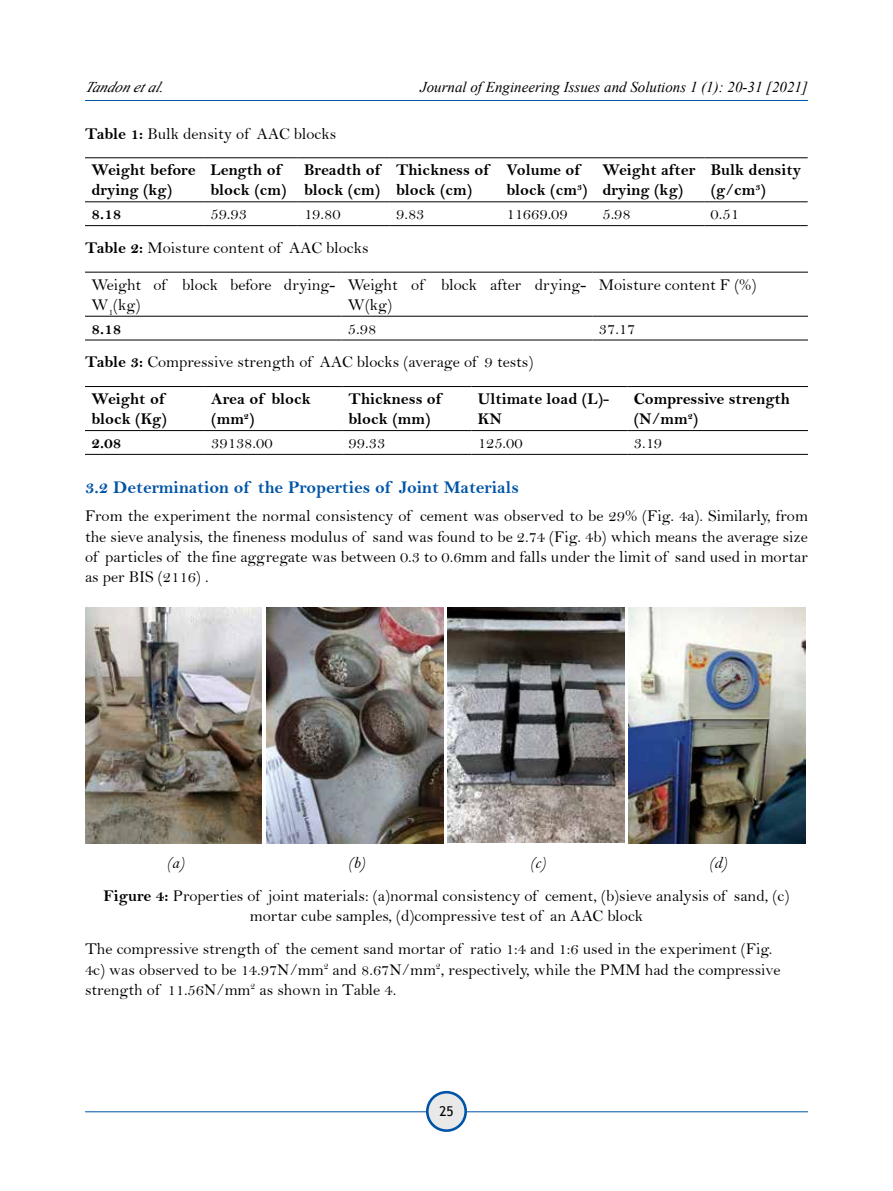
<style>
.page{position:relative;width:893px;height:1191px;background:#fff}
.page>*{position:absolute;margin:0;border:0;box-sizing:border-box;transform-origin:0 0}
.t1{font:18px "Bell MT Bold";color:#0054a6}
.t2{font:16.5px/20.2px "Bell";color:#000}
.t3{font:16.5px/20.2px "Bell MT Bold";color:#000}
.t4{font:16.5px "Bell MT Italic";color:#000}
.t5{font:italic 15px "Times New Roman";color:#000}
.t6{font:13.5px "Trebuchet MS";color:#000}
.s1{font-family:"Bell MT Bold"}
</style>
<div class="page">
<hr style="left:85px;top:1111px;width:723px;height:1px;background:#0054a6">
<hr style="left:85px;top:100px;width:723px;height:1px;background:#0054a6">
<div style="left:427px;top:1092px;width:39px;height:38px;background:#e9e9ea;border-radius:50%"></div>
<div style="left:426px;top:1091px;width:41px;height:41px;border:3px solid #0054a6;border-radius:50%"></div>
<hr style="left:85px;top:157px;width:119px;height:1px;background:#000">
<hr style="left:204px;top:157px;width:94px;height:1px;background:#000">
<hr style="left:298px;top:157px;width:92px;height:1px;background:#000">
<hr style="left:390px;top:157px;width:110px;height:1px;background:#000">
<hr style="left:500px;top:157px;width:96px;height:1px;background:#000">
<hr style="left:596px;top:157px;width:108px;height:1px;background:#000">
<hr style="left:704px;top:157px;width:104px;height:1px;background:#000">
<hr style="left:85px;top:225px;width:119px;height:1px;background:#000">
<hr style="left:204px;top:225px;width:94px;height:1px;background:#000">
<hr style="left:298px;top:225px;width:92px;height:1px;background:#000">
<hr style="left:390px;top:225px;width:110px;height:1px;background:#000">
<hr style="left:500px;top:225px;width:96px;height:1px;background:#000">
<hr style="left:596px;top:225px;width:108px;height:1px;background:#000">
<hr style="left:704px;top:225px;width:104px;height:1px;background:#000">
<hr style="left:85px;top:201px;width:119px;height:1px;background:#000">
<hr style="left:204px;top:201px;width:94px;height:1px;background:#000">
<hr style="left:298px;top:201px;width:92px;height:1px;background:#000">
<hr style="left:390px;top:201px;width:110px;height:1px;background:#000">
<hr style="left:500px;top:201px;width:96px;height:1px;background:#000">
<hr style="left:596px;top:201px;width:108px;height:1px;background:#000">
<hr style="left:704px;top:201px;width:104px;height:1px;background:#000">
<hr style="left:85px;top:272px;width:257px;height:1px;background:#000">
<hr style="left:342px;top:272px;width:250px;height:1px;background:#000">
<hr style="left:592px;top:272px;width:216px;height:1px;background:#000">
<hr style="left:85px;top:340px;width:257px;height:1px;background:#000">
<hr style="left:342px;top:340px;width:250px;height:1px;background:#000">
<hr style="left:592px;top:340px;width:216px;height:1px;background:#000">
<hr style="left:85px;top:316px;width:257px;height:1px;background:#000">
<hr style="left:342px;top:316px;width:250px;height:1px;background:#000">
<hr style="left:592px;top:316px;width:216px;height:1px;background:#000">
<hr style="left:85px;top:386px;width:120px;height:1px;background:#000">
<hr style="left:205px;top:386px;width:137px;height:1px;background:#000">
<hr style="left:342px;top:386px;width:129px;height:1px;background:#000">
<hr style="left:471px;top:386px;width:156px;height:1px;background:#000">
<hr style="left:627px;top:386px;width:181px;height:1px;background:#000">
<hr style="left:85px;top:454px;width:120px;height:1px;background:#000">
<hr style="left:205px;top:454px;width:137px;height:1px;background:#000">
<hr style="left:342px;top:454px;width:129px;height:1px;background:#000">
<hr style="left:471px;top:454px;width:156px;height:1px;background:#000">
<hr style="left:627px;top:454px;width:181px;height:1px;background:#000">
<hr style="left:85px;top:430px;width:120px;height:1px;background:#000">
<hr style="left:205px;top:430px;width:137px;height:1px;background:#000">
<hr style="left:342px;top:430px;width:129px;height:1px;background:#000">
<hr style="left:471px;top:430px;width:156px;height:1px;background:#000">
<hr style="left:627px;top:430px;width:181px;height:1px;background:#000">
<img style="left:85px;top:607px;width:177px;height:237px">
<img style="left:266px;top:607px;width:177px;height:236px">
<img style="left:447px;top:607px;width:177px;height:236px">
<img style="left:628px;top:607px;width:177px;height:236px">
<p class="t5" style="left:85px;top:76px;width:85px">Tandonetal.</p>
<p class="t5" style="left:420px;top:76px;width:389px">Journal of Engineering Issues and Solutions 1 (1): 20-31 [2021]</p>
<p class="t2" style="left:85px;top:123px;width:253px"><span class="s1">Table 1:</span> Bulk density of AAC blocks</p>
<p class="t3" style="left:91px;top:160px;width:106px">Weight before drying (kg)</p>
<p class="t3" style="left:210px;top:160px;width:78px">Length of block (cm)</p>
<p class="t3" style="left:304px;top:160px;width:78px">Breadth of block (cm)</p>
<p class="t3" style="left:396px;top:160px;width:94px">Thickness of block (cm)</p>
<p class="t3" style="left:506px;top:160px;width:83px">Volume of block (cm<sup>3</sup>)</p>
<p class="t3" style="left:602px;top:160px;width:94px">Weight after drying (kg)</p>
<p class="t3" style="left:711px;top:160px;width:92px">Bulk density (g/cm<sup>3</sup>)</p>
<p class="t3" style="left:91px;top:204px;width:32px">8.18</p>
<p class="t2" style="left:210px;top:204px;width:38px">59.93</p>
<p class="t2" style="left:304px;top:204px;width:38px">19.80</p>
<p class="t2" style="left:396px;top:204px;width:30px">9.83</p>
<p class="t2" style="left:506px;top:204px;width:63px">11669.09</p>
<p class="t2" style="left:602px;top:204px;width:30px">5.98</p>
<p class="t2" style="left:711px;top:204px;width:30px">0.51</p>
<p class="t2" style="left:85px;top:237px;width:285px"><span class="s1">Table 2:</span> Moisture content of AAC blocks</p>
<p class="t2" style="left:91px;top:274px;width:245px">Weight of block before drying-<br>W<sub>1</sub>(kg)</p>
<p class="t2" style="left:348px;top:274px;width:240px">Weight of block after drying-<br>W(kg)</p>
<p class="t2" style="left:599px;top:274px;width:159px">Moisture content F (%)</p>
<p class="t3" style="left:91px;top:318px;width:32px">8.18</p>
<p class="t2" style="left:348px;top:318px;width:30px">5.98</p>
<p class="t2" style="left:599px;top:318px;width:38px">37.17</p>
<p class="t2" style="left:85px;top:352px;width:450px"><span class="s1">Table 3:</span> Compressive strength of AAC blocks (average of 9 tests)</p>
<p class="t3" style="left:91px;top:388px;width:77px">Weight of block (Kg)</p>
<p class="t3" style="left:211px;top:388px;width:101px">Area of block (mm<sup>2</sup>)</p>
<p class="t3" style="left:349px;top:388px;width:94px">Thickness of block (mm)</p>
<p class="t3" style="left:478px;top:388px;width:133px">Ultimate load (L)-<br>KN</p>
<p class="t3" style="left:634px;top:388px;width:158px">Compressive strength (N/mm<sup>2</sup>)</p>
<p class="t3" style="left:91px;top:432px;width:32px">2.08</p>
<p class="t2" style="left:211px;top:432px;width:63px">39138.00</p>
<p class="t2" style="left:349px;top:432px;width:38px">99.33</p>
<p class="t2" style="left:478px;top:432px;width:46px">125.00</p>
<p class="t2" style="left:634px;top:432px;width:30px">3.19</p>
<p class="t1" style="left:85px;top:476px;width:435px">3.2 Determination of the Properties of Joint Materials</p>
<p class="t2" style="left:85px;top:506px;width:724px;text-align:justify">From the experiment the normal consistency of cement was observed to be 29% (Fig. 4a). Similarly, from the sieve analysis, the fineness modulus of sand was found to be 2.74 (Fig. 4b) which means the average size of particles of the fine aggregate was between 0.3 to 0.6mm and falls under the limit of sand used in mortar as per BIS (2116) .</p>
<p class="t4" style="left:167px;top:852px;width:19px">(a)</p>
<p class="t4" style="left:348px;top:852px;width:19px">(b)</p>
<p class="t4" style="left:530px;top:852px;width:17px">(c)</p>
<p class="t4" style="left:709px;top:852px;width:20px">(d)</p>
<p class="t2" style="left:104px;top:885px;width:687px;text-align:center"><span class="s1">Figure 4:</span> Properties of joint materials: (a)normal consistency of cement, (b)sieve analysis of sand, (c) mortar cube samples, (d)compressive test of an AAC block</p>
<p class="t2" style="left:85px;top:939px;width:697px">The compressive strength of the cement sand mortar of ratio 1:4 and 1:6 used in the experiment (Fig.<br>4c) was observed to be 14.97N/mm<sup>2</sup> and 8.67N/mm<sup>2</sup>, respectively, while the PMM had the compressive strength of 11.56N/mm<sup>2</sup> as shown in Table 4.</p>
<p class="t6" style="left:439px;top:1103px;width:16px">25</p>
</div>
